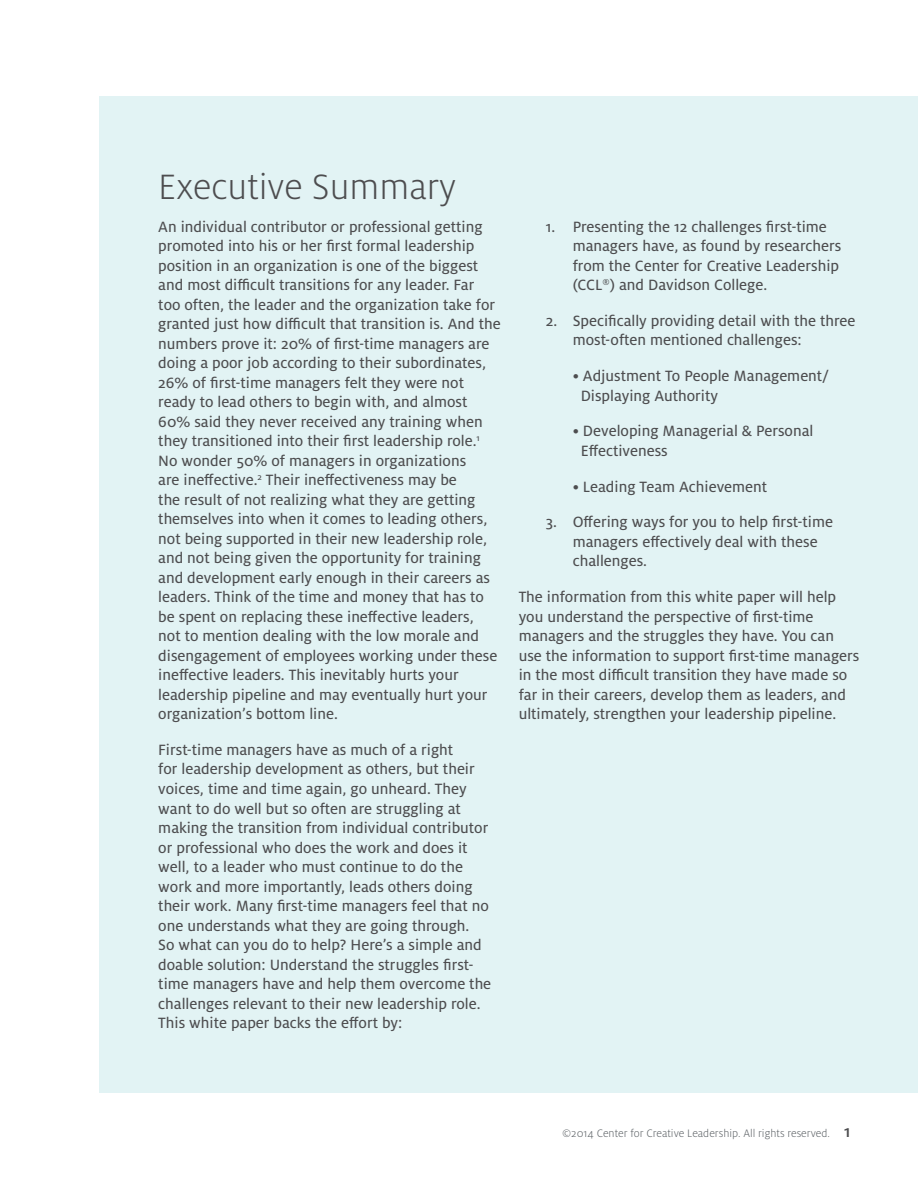
<style>
.page{position:relative;width:918px;height:1188px;background:#fff}
.page>*{position:absolute;margin:0;border:0;box-sizing:border-box;transform-origin:0 0}
.t1{font:300 39px "Milo Pro";color:#4d4d4f}
.t2{font:16.5px/19.5px "Milo Pro Text";color:#4d4d4f}
.t3{font:300 12px "Milo Pro";color:#5e6367}
.s1{font-weight:500;font-size:18px;color:#4d4d4f}
</style>
<div class="page">
<div style="left:100px;top:96px;width:818px;height:996px;background:#e2f3f4"></div>
<h1 class="t1" style="left:158px;top:166px;width:299px">Executive Summary</h1>
<p class="t2" style="left:158px;top:217px;width:344px">An individual contributor or professional getting promoted into his or her first formal leadership position in an organization is one of the biggest and most difficult transitions for any leader. Far too often, the leader and the organization take for granted just how difficult that transition is. And the numbers prove it: 20% of first-time managers are doing a poor job according to their subordinates, 26% of first-time managers felt they were not ready to lead others to begin with, and almost 60% said they never received any training when they transitioned into their first leadership role.<sup>1<br></sup>No wonder 50% of managers in organizations<br>are ineffective.<sup>2</sup> Their ineffectiveness may be<br>the result of not realizing what they are getting themselves into when it comes to leading others, not being supported in their new leadership role, and not being given the opportunity for training and development early enough in their careers as leaders. Think of the time and money that has to be spent on replacing these ineffective leaders,<br>not to mention dealing with the low morale and disengagement of employees working under these ineffective leaders. This inevitably hurts your leadership pipeline and may eventually hurt your organization’s bottom line.</p>
<p class="t2" style="left:158px;top:740px;width:334px">First-time managers have as much of a right<br>for leadership development as others, but their voices, time and time again, go unheard. They want to do well but so often are struggling at making the transition from individual contributor or professional who does the work and does it well, to a leader who must continue to do the work and more importantly, leads others doing their work. Many first-time managers feel that no one understands what they are going through.<br>So what can you do to help? Here’s a simple and doable solution: Understand the struggles first&shy;time managers have and help them overcome the challenges relevant to their new leadership role.<br>This white paper backs the effort by:</p>
<p class="t2" style="left:573px;top:217px;width:270px;text-indent:-27px">1. Presenting the 12 challenges first-time managers have, as found by researchers from the Center for Creative Leadership (CCL<sup>®</sup>) and Davidson College.</p>
<p class="t2" style="left:573px;top:311px;width:284px;text-indent:-27px">2. Specifically providing detail with the three most-often mentioned challenges:</p>
<p class="t2" style="left:581px;top:366px;width:250px;text-indent:-8px">• Adjustment To People Management/<br>Displaying Authority</p>
<p class="t2" style="left:581px;top:422px;width:234px;text-indent:-8px">• Developing Managerial &amp; Personal<br>Effectiveness</p>
<p class="t2" style="left:573px;top:477px;width:196px">• Leading Team Achievement</p>
<p class="t2" style="left:573px;top:512px;width:262px;text-indent:-27px">3. Offering ways for you to help first-time managers effectively deal with these challenges.</p>
<p class="t2" style="left:519px;top:587px;width:342px">The information from this white paper will help you understand the perspective of first-time managers and the struggles they have. You can use the information to support first-time managers in the most difficult transition they have made so far in their careers, develop them as leaders, and ultimately, strengthen your leadership pipeline.</p>
<p class="t3" style="left:562px;top:1127px;width:290px">©2014 Center for Creative Leadership. All rights reserved. <span class="s1">1</span></p>
</div>
